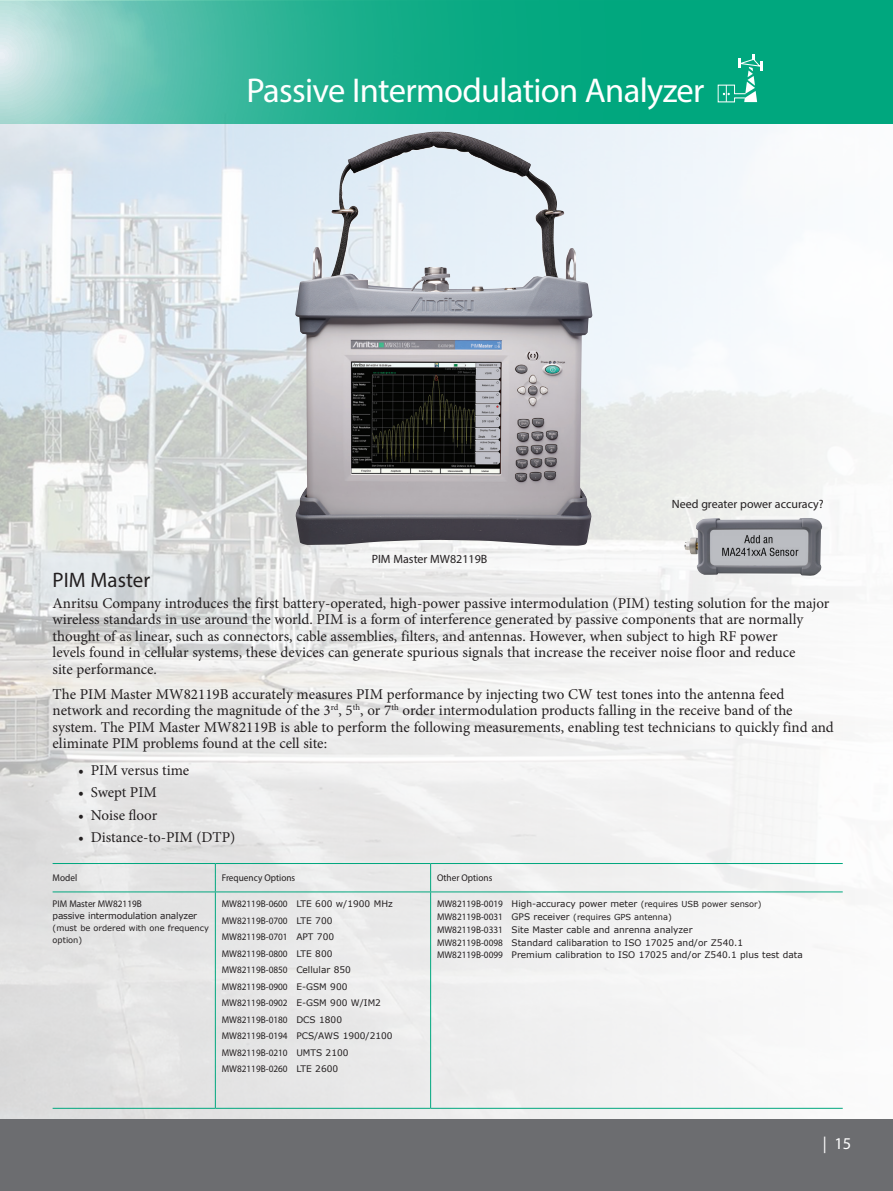
<style>
.page{position:relative;width:893px;height:1191px;background:#fff}
.page>*{position:absolute;margin:0;border:0;box-sizing:border-box;transform-origin:0 0}
.Page_Header{font:34.5px "Myriad Pro";letter-spacing:-.02em;color:#fff}
.Subhead{font:21px "Myriad Pro";color:#231f20}
.Page___and_Footers{font:16.5px "Myriad Pro";color:#fff}
.Text{font:15px/16.5px "Minion Pro";letter-spacing:-.005em;color:#231f20}
.Table_of_Contents{font:12px "Myriad Pro";color:#231f20}
.Please_Contact_8pt_A{font:12px "Myriad Pro";color:#231f20}
.Table_Text{font:9.75px/16.5px "Myriad Pro";color:#231f20;scale:.95 1}
.Table_Subhead{font:9.75px "Myriad Pro";color:#231f20;scale:.95 1}
.Table_Text-2{font:9px/12.8px "Verdana";color:#231f20}
.Table_Text-3{font:9px "Verdana";letter-spacing:-.02em;color:#231f20}
.Table_Text-4{font:8.25px "Verdana";color:#231f20}
.s1{font-family:"Myriad Pro";font-size:9.75px}
.s2{font-family:"Verdana";font-size:9px}
.s3{font-size:9px}
</style>
<div class="page">
<img style="left:0;top:123px;width:893px;height:997px">
<svg style="left:0;top:0;width:893px;height:123px;background:#2ab393"></svg>
<svg style="left:717px;top:54px;width:45px;height:48px;background:#30b796"></svg>
<div style="left:0;top:1120px;width:893px;height:71px;background:#6c6d70"></div>
<img style="left:295px;top:132px;width:297px;height:414px">
<hr style="left:53px;top:1108px;width:162px;height:1px;background:#00a77e">
<hr style="left:215px;top:1108px;width:216px;height:1px;background:#00a77e">
<hr style="left:431px;top:1108px;width:412px;height:1px;background:#00a77e">
<hr style="left:53px;top:863px;width:162px;height:1px;background:#00a77e">
<svg style="left:215px;top:864px;width:1px;height:27px"></svg>
<hr style="left:215px;top:863px;width:216px;height:1px;background:#00a77e">
<svg style="left:430px;top:864px;width:1px;height:27px"></svg>
<hr style="left:431px;top:863px;width:412px;height:1px;background:#00a77e">
<hr style="left:53px;top:891px;width:162px;height:1px;background:#00a77e">
<hr style="left:215px;top:892px;width:1px;height:216px;background:#00a77e">
<hr style="left:215px;top:891px;width:216px;height:1px;background:#00a77e">
<hr style="left:430px;top:892px;width:1px;height:216px;background:#00a77e">
<hr style="left:431px;top:891px;width:412px;height:1px;background:#00a77e">
<img style="left:684px;top:518px;width:138px;height:58px">
<p class="Page_Header" style="left:246px;top:69px;width:459px">Passive Intermodulation Analyzer</p>
<p class="Please_Contact_8pt_A" style="left:372px;top:551px;width:117px">PIM Master MW82119B</p>
<p class="Table_of_Contents" style="left:672px;top:497px;width:153px">Need greater power accuracy?</p>
<p class="Subhead" style="left:53px;top:567px;width:99px">PIM Master</p>
<p class="Text" style="left:53px;top:595px;width:778px">Anritsu Company introduces the first battery-operated, high-power passive intermodulation (PIM) testing solution for the major wireless standards in use around the world. PIM is a form of interference generated by passive components that are normally thought of as linear, such as connectors, cable assemblies, filters, and antennas. However, when subject to high RF power<br>levels found in cellular systems, these devices can generate spurious signals that increase the receiver noise floor and reduce<br>site performance.</p>
<p class="Text" style="left:53px;top:686px;width:783px">The PIM Master MW82119B accurately measures PIM performance by injecting two CW test tones into the antenna feed network and recording the magnitude of the 3<sup>rd</sup>, 5<sup>th</sup>, or 7<sup>th</sup> order intermodulation products falling in the receive band of the system. The PIM Master MW82119B is able to perform the following measurements, enabling test technicians to quickly find and eliminate PIM problems found at the cell site:</p>
<p class="Text" style="left:78px;top:762px;width:113px">• PIM versus time</p>
<p class="Text" style="left:78px;top:784px;width:80px">• Swept PIM</p>
<p class="Text" style="left:78px;top:806px;width:81px">• Noise floor</p>
<p class="Text" style="left:78px;top:829px;width:159px">• Distance-to-PIM (DTP)</p>
<p class="Table_Subhead" style="left:53px;top:872px;width:27px">Model</p>
<p class="Table_Subhead" style="left:222px;top:872px;width:79px">Frequency Options</p>
<p class="Table_Subhead" style="left:437px;top:872px;width:60px">Other Options</p>
<p class="Table_Text" style="left:53px;top:895px;width:95px">PIM Master MW82119B</p>
<p class="Table_Text-3" style="left:53px;top:910px;width:146px">passive intermodulation analyzer</p>
<p class="Table_Text-4" style="left:53px;top:922px;width:158px">(must be ordered with one frequency</p>
<p class="Table_Text-4" style="left:53px;top:934px;width:31px">option)</p>
<p class="Table_Text-2" style="left:222px;top:897px;width:173px"><span class="s1">MW82119B-0600</span> LTE 600 w/1900 MHz</p>
<p class="Table_Text" style="left:222px;top:912px;width:120px">MW82119B-0700 <span class="s2">LTE 700<br></span>MW82119B-0701 <span class="s2">APT 700</span></p>
<p class="Table_Text" style="left:222px;top:945px;width:118px">MW82119B-0800 <span class="s2">LTE 800</span></p>
<p class="Table_Text" style="left:222px;top:961px;width:138px">MW82119B-0850 <span class="s2">Cellular 850</span></p>
<p class="Table_Text" style="left:222px;top:978px;width:134px">MW82119B-0900 <span class="s2">E-GSM 900</span></p>
<p class="Table_Text" style="left:222px;top:994px;width:169px">MW82119B-0902 <span class="s2">E-GSM 900 W/IM2</span></p>
<p class="Table_Text" style="left:222px;top:1011px;width:128px">MW82119B-0180 <span class="s2">DCS 1800</span></p>
<p class="Table_Text-2" style="left:222px;top:1029px;width:172px"><span class="s1">MW82119B-0194</span> PCS/AWS 1900/2100</p>
<p class="Table_Text" style="left:222px;top:1044px;width:135px">MW82119B-0210 <span class="s2">UMTS 2100</span></p>
<p class="Table_Text" style="left:222px;top:1060px;width:124px">MW82119B-0260 <span class="s2">LTE 2600</span></p>
<p class="Table_Text-4" style="left:437px;top:898px;width:326px"><span class="s1">MW82119B-0019</span> <span class="s3">High-accuracy power meter</span> (requires USB power sensor)</p>
<p class="Table_Text-4" style="left:437px;top:911px;width:236px"><span class="s1">MW82119B-0031</span> <span class="s3">GPS receiver</span> (requires GPS antenna)</p>
<p class="Table_Text-2" style="left:437px;top:923px;width:257px"><span class="s1">MW82119B-0331</span> Site Master cable and anrenna analyzer</p>
<p class="Table_Text-2" style="left:437px;top:936px;width:367px"><span class="s1">MW82119B-0098</span> Standard calibaration to ISO 17025 and/or Z540.1<br><span class="s1">MW82119B-0099</span> Premium calibration to ISO 17025 and/or Z540.1 plus test data</p>
<p class="Page___and_Footers" style="left:823px;top:1133px;width:30px">| 15</p>
</div>
